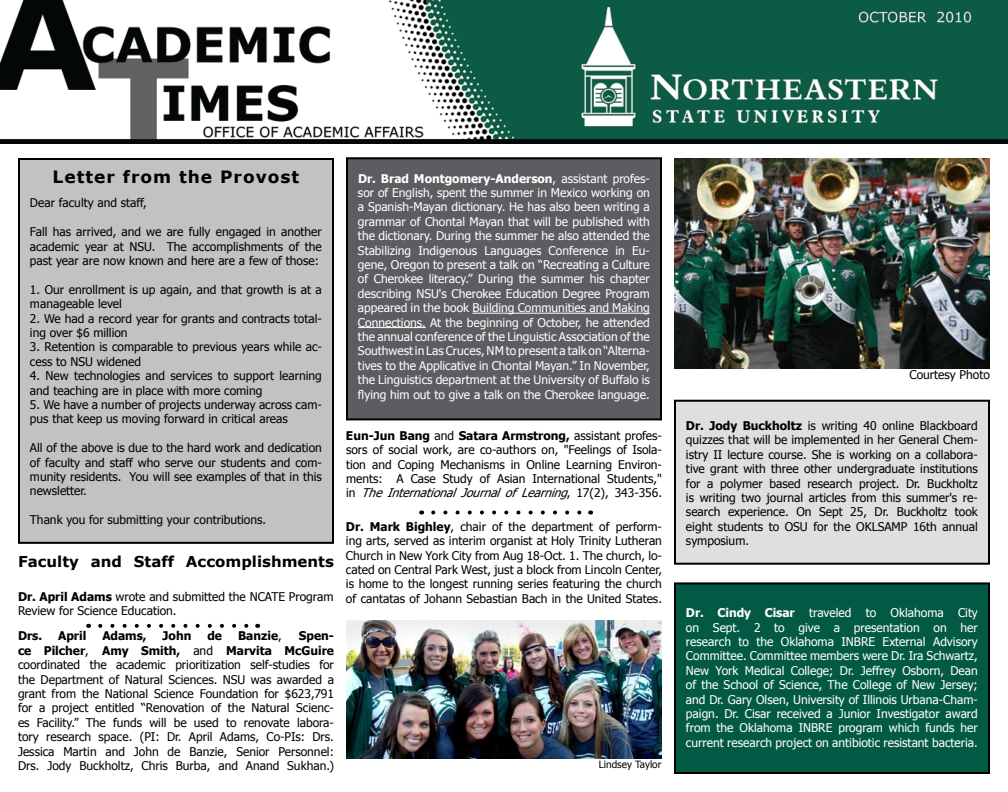
<style>
.page{position:relative;width:1008px;height:792px;background:#fff}
.page>*{position:absolute;margin:0;border:0;box-sizing:border-box;transform-origin:0 0}
.t1{font:700 17px "Verdana";letter-spacing:.06em;color:#000}
.t2{font:700 15px "Verdana";color:#000}
.t3{font:12px/14.4px "Tahoma";color:#000}
.t4{font:12px/14.4px "Tahoma";color:#fff;text-align:justify}
.t5{font:700 12px "Tahoma";color:#000}
.t6{font:10px "Tahoma";color:#000}
.s1{font-weight:700}
.s2{font-weight:400}
.s3{font-style:italic}
</style>
<div class="page">
<div style="left:19px;top:159px;width:314px;height:384px;background:#c1c2c4"></div>
<div style="left:18px;top:158px;width:316px;height:386px;border:2px solid #000"></div>
<div style="left:675px;top:401px;width:314px;height:163px;background:#dedfe0"></div>
<div style="left:674px;top:400px;width:316px;height:165px;border:2px solid #000"></div>
<div style="left:347px;top:158px;width:314px;height:261px;background:#5c5d60"></div>
<div style="left:346px;top:157px;width:316px;height:263px;border:2px solid #000"></div>
<div style="left:675px;top:583px;width:314px;height:190px;background:#035a44"></div>
<div style="left:674px;top:582px;width:316px;height:192px;border:2px solid #000"></div>
<svg style="left:433px;top:510px;width:149px;height:4px"></svg>
<svg style="left:100px;top:624px;width:149px;height:4px"></svg>
<hr style="left:472px;top:313px;width:178px;height:1px;background:#fff">
<hr style="left:358px;top:327px;width:68px;height:1px;background:#fff">
<img style="left:0;top:0;width:1008px;height:144px">
<img style="left:346px;top:621px;width:316px;height:137px">
<img style="left:674px;top:158px;width:316px;height:211px">
<h1 class="t1" style="left:53px;top:166px;width:248px">Letter from the Provost</h1>
<p class="t3" style="left:30px;top:195px;width:118px">Dear faculty and staff,</p>
<p class="t3" style="left:30px;top:224px;width:293px;text-align:justify">Fall has arrived, and we are fully engaged in another academic year at NSU. The accomplishments of the past year are now known and here are a few of those:</p>
<p class="t3" style="left:30px;top:282px;width:293px">1. Our enrollment is up again, and that growth is at a manageable level</p>
<p class="t3" style="left:30px;top:310px;width:293px">2. We had a record year for grants and contracts total&shy;ing over $6 million</p>
<p class="t3" style="left:30px;top:339px;width:293px">3. Retention is comparable to previous years while ac&shy;cess to NSU widened</p>
<p class="t3" style="left:30px;top:368px;width:293px">4. New technologies and services to support learning and teaching are in place with more coming</p>
<p class="t3" style="left:30px;top:397px;width:293px">5. We have a number of projects underway across cam&shy;pus that keep us moving forward in critical areas</p>
<p class="t3" style="left:30px;top:440px;width:293px;text-align:justify">All of the above is due to the hard work and dedication of faculty and staff who serve our students and com&shy;munity residents. You will see examples of that in this newsletter.</p>
<p class="t3" style="left:30px;top:512px;width:238px">Thank you for submitting your contributions.</p>
<p class="t2" style="left:18px;top:552px;width:317px">Faculty and Staff Accomplishments</p>
<p class="t3" style="left:18px;top:589px;width:317px"><span class="s1">Dr. April Adams</span> wrote and submitted the NCATE Program<br>Review for Science Education.</p>
<p class="t5" style="left:18px;top:628px;width:26px">Drs.</p>
<p class="t5" style="left:58px;top:628px;width:30px">April</p>
<p class="t5" style="left:102px;top:628px;width:46px">Adams,</p>
<p class="t5" style="left:163px;top:628px;width:30px">John</p>
<p class="t5" style="left:207px;top:628px;width:16px">de</p>
<p class="t5" style="left:238px;top:628px;width:45px">Banzie<span class="s2">,</span></p>
<p class="t3" style="left:18px;top:628px;width:318px;text-align:justify;text-indent:281px"><span class="s1">Spen&shy;ce Pilcher</span>, <span class="s1">Amy Smith,</span> and <span class="s1">Marvita McGuire </span>coordinated the academic prioritization self-studies for the Department of Natural Sciences. NSU was awarded a grant from the National Science Foundation for $623,791 for a project entitled “Renovation of the Natural Scienc&shy;es Facility.” The funds will be used to renovate labora&shy;tory research space. (PI: Dr. April Adams, Co-PIs: Drs.<br>Jessica Martin and John de Banzie, Senior Personnel:<br>Drs. Jody Buckholtz, Chris Burba, and Anand Sukhan.)</p>
<p class="t4" style="left:358px;top:170px;width:293px"><span class="s1">Dr. Brad Montgomery-Anderson</span>, assistant profes&shy;sor of English, spent the summer in Mexico working on a Spanish-Mayan dictionary. He has also been writing a grammar of Chontal Mayan that will be published with the dictionary. During the summer he also attended the Stabilizing Indigenous Languages Conference in Eu&shy;gene, Oregon to present a talk on “Recreating a Culture of Cherokee literacy.” During the summer his chapter describing NSU's Cherokee Education Degree Program appeared in the book Building Communities and Making Connections. At the beginning of October, he attended the annual conference of the Linguistic Association of the Southwest in Las Cruces, NM to present a talk on “Alterna&shy;tives to the Applicative in Chontal Mayan.” In November, the Linguistics department at the University of Buffalo is flying him out to give a talk on the Cherokee language.</p>
<p class="t3" style="left:346px;top:428px;width:318px;text-align:justify"><span class="s1">Eun-Jun Bang</span> and <span class="s1">Satara Armstrong,</span> assistant profes&shy;sors of social work, are co-authors on, "Feelings of Isola&shy;tion and Coping Mechanisms in Online Learning Environ&shy;ments: A Case Study of Asian International Students," i n <span class="s3">TheInternationalJournalofLearning</span>, 1 7 ( 2 ) , 3 4 3 - 3 5 6 .</p>
<p class="t3" style="left:346px;top:519px;width:318px;text-align:justify"><span class="s1">Dr. Mark Bighley</span>, chair of the department of perform&shy;ing arts, served as interim organist at Holy Trinity Lutheran Church in New York City from Aug 18-Oct. 1. The church, lo&shy;cated on Central Park West, just a block from Lincoln Center, is home to the longest running series featuring the church of cantatas of Johann Sebastian Bach in the United States.</p>
<p class="t6" style="left:599px;top:757px;width:64px">Lindsey Taylor</p>
<p class="t3" style="left:909px;top:367px;width:82px">Courtesy Photo</p>
<p class="t3" style="left:686px;top:418px;width:293px;text-align:justify"><span class="s1">Dr. Jody Buckholtz</span> is writing 40 online Blackboard quizzes that will be implemented in her General Chem&shy;istry II lecture course. She is working on a collabora&shy;tive grant with three other undergraduate institutions for a polymer based research project. Dr. Buckholtz is writing two journal articles from this summer's re&shy;search experience. On Sept 25, Dr. Buckholtz took eight students to OSU for the OKLSAMP 16th annual symposium.</p>
<p class="t4" style="left:686px;top:605px;width:293px"><span class="s1">Dr. Cindy Cisar</span> traveled to Oklahoma City on Sept. 2 to give a presentation on her research to the Oklahoma INBRE External Advisory Committee. Committee members were Dr. Ira Schwartz, New York Medical College; Dr. Jeffrey Osborn, Dean of the School of Science, The College of New Jersey; and Dr. Gary Olsen, University of Illinois Urbana-Cham&shy;paign. Dr. Cisar received a Junior Investigator award from the Oklahoma INBRE program which funds her current research project on antibiotic resistant bacteria.</p>
</div>
